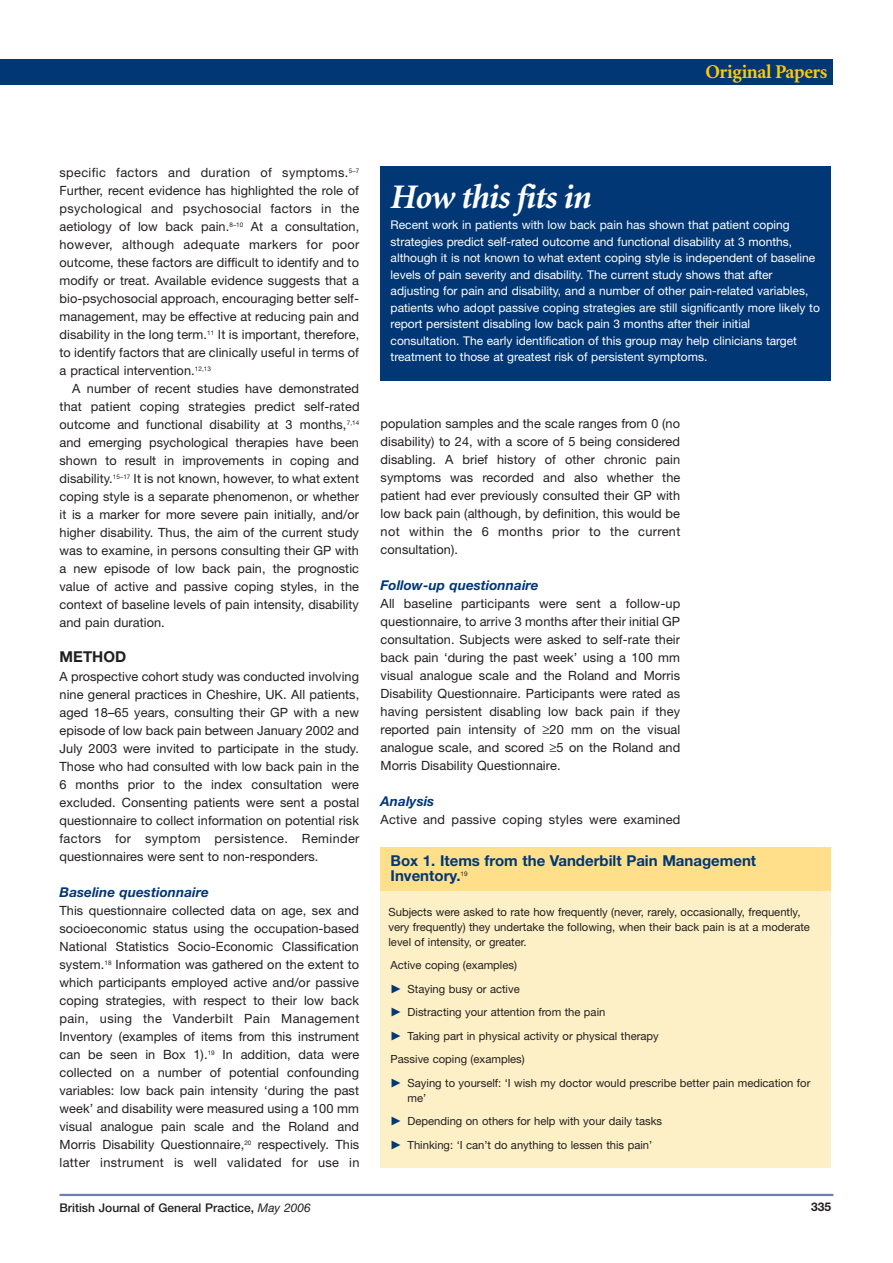
<style>
.page{position:relative;width:893px;height:1263px;background:#fff}
.page>*{position:absolute;margin:0;border:0;box-sizing:border-box;transform-origin:0 0}
.t1{font:italic 700 34.5px "Minion";letter-spacing:-.03em;color:#fff}
.t2{font:700 19.5px "Minion";letter-spacing:-.02em;color:#feca0a}
.t3{font:700 15px/15px "Helvetica Neue";color:#013775}
.t4{font:700 15px "Helvetica Neue";letter-spacing:.005em;color:#231f20}
.t5{font:italic 700 13.5px "Helvetica Neue";letter-spacing:.005em;color:#013775}
.t6{font:12.75px/18px "Helvetica Neue";letter-spacing:.005em;color:#231f20;text-align:justify}
.t7{font:12px/16.5px "Helvetica Neue";color:#fff}
.t8{font:500 12px "Helvetica Neue";color:#231f20}
.t9{font:700 12px "Helvetica Neue";color:#231f20}
.t10{font:11.25px/15px "Helvetica Neue";color:#231f20}
.t11{font:6.3px "Helvetica Neue";color:#231f20}
.s1{font-weight:400;font-style:italic}
</style>
<div class="page">
<hr style="left:60px;top:1194px;width:773px;height:2px;background:#6e7fad">
<div style="left:381px;top:167px;width:450px;height:214px;background:#013775"></div>
<div style="left:0;top:60px;width:833px;height:25px;background:#013775"></div>
<div style="left:381px;top:848px;width:450px;height:319px;background:#fef0c6"></div>
<div style="left:381px;top:848px;width:450px;height:43px;background:#ffdf89"></div>
<h2 class="t2" style="left:705px;top:64px;width:124px">Original Papers</h2>
<p class="t6" style="left:60px;top:165px;width:301px">specific factors and duration of symptoms.<sup>5–7<br></sup>Further, recent evidence has highlighted the role of psychological and psychosocial factors in the aetiology of low back pain.<sup>8–10</sup> At a consultation, however, although adequate markers for poor outcome, these factors are difficult to identify and to modify or treat. Available evidence suggests that a bio-psychosocial approach, encouraging better self&shy;management, may be effective at reducing pain and disability in the long term.<sup>11</sup> It is important, therefore, to identify factors that are clinically useful in terms of a practical intervention.<sup>12,13</sup></p>
<p class="t6" style="left:60px;top:381px;width:302px;text-indent:13px">A number of recent studies have demonstrated that patient coping strategies predict self-rated outcome and functional disability at 3 months,<sup>7,14 </sup>and emerging psychological therapies have been shown to result in improvements in coping and disability.<sup>15–17</sup> It is not known, however, to what extent coping style is a separate phenomenon, or whether it is a marker for more severe pain initially, and/or higher disability. Thus, the aim of the current study was to examine, in persons consulting their GP with a new episode of low back pain, the prognostic value of active and passive coping styles, in the context of baseline levels of pain intensity, disability and pain duration.</p>
<p class="t4" style="left:60px;top:651px;width:68px">METHOD</p>
<p class="t6" style="left:60px;top:669px;width:301px">A prospective cohort study was conducted involving nine general practices in Cheshire, UK. All patients, aged 18–65 years, consulting their GP with a new episode of low back pain between January 2002 and July 2003 were invited to participate in the study.<br>Those who had consulted with low back pain in the 6 months prior to the index consultation were excluded. Consenting patients were sent a postal questionnaire to collect information on potential risk factors for symptom persistence. Reminder questionnaires were sent to non-responders.</p>
<p class="t5" style="left:60px;top:887px;width:151px">Baseline questionnaire</p>
<p class="t6" style="left:60px;top:903px;width:301px">This questionnaire collected data on age, sex and socioeconomic status using the occupation-based National Statistics Socio-Economic Classification system.<sup>18</sup> Information was gathered on the extent to which participants employed active and/or passive coping strategies, with respect to their low back pain, using the Vanderbilt Pain Management Inventory (examples of items from this instrument can be seen in Box 1).<sup>19</sup> In addition, data were collected on a number of potential confounding variables: low back pain intensity ‘during the past week’ and disability were measured using a 100 mm visual analogue pain scale and the Roland and Morris Disability Questionnaire,<sup>20</sup> respectively. This latter instrument is well validated for use in</p>
<p class="t8" style="left:60px;top:1203px;width:253px">British Journal of General Practice, <span class="s1">May 2006</span></p>
<h1 class="t1" style="left:391px;top:184px;width:203px">How this fits in</h1>
<p class="t7" style="left:391px;top:218px;width:431px">Recent work in patients with low back pain has shown that patient coping strategies predict self-rated outcome and functional disability at 3 months, although it is not known to what extent coping style is independent of baseline levels of pain severity and disability. The current study shows that after adjusting for pain and disability, and a number of other pain-related variables, patients who adopt passive coping strategies are still significantly more likely to report persistent disabling low back pain 3 months after their initial consultation. The early identification of this group may help clinicians target treatment to those at greatest risk of persistent symptoms.</p>
<p class="t6" style="left:381px;top:416px;width:301px">population samples and the scale ranges from 0 (no disability) to 24, with a score of 5 being considered disabling. A brief history of other chronic pain symptoms was recorded and also whether the patient had ever previously consulted their GP with low back pain (although, by definition, this would be not within the 6 months prior to the current consultation).</p>
<p class="t5" style="left:381px;top:580px;width:160px">Follow-up questionnaire</p>
<p class="t6" style="left:381px;top:596px;width:301px">All baseline participants were sent a follow-up questionnaire, to arrive 3 months after their initial GP consultation. Subjects were asked to self-rate their back pain ‘during the past week’ using a 100 mm visual analogue scale and the Roland and Morris Disability Questionnaire. Participants were rated as having persistent disabling low back pain if they reported pain intensity of ≥20 mm on the visual analogue scale, and scored ≥5 on the Roland and Morris Disability Questionnaire.</p>
<p class="t5" style="left:381px;top:796px;width:55px">Analysis</p>
<p class="t6" style="left:381px;top:812px;width:301px">Active and passive coping styles were examined</p>
<p class="t3" style="left:391px;top:854px;width:367px">Box 1. Items from the Vanderbilt Pain Management<br>Inventory.</p>
<p class="t11" style="left:461px;top:872px;width:9px">19</p>
<p class="t10" style="left:388px;top:905px;width:423px">Subjects were asked to rate how frequently (never, rarely, occasionally, frequently, very frequently) they undertake the following, when their back pain is at a moderate level of intensity, or greater.</p>
<p class="t10" style="left:391px;top:959px;width:128px">Active coping (examples)</p>
<p class="t10" style="left:408px;top:982px;width:114px">Staying busy or active</p>
<p class="t10" style="left:408px;top:1006px;width:199px">Distracting your attention from the pain</p>
<p class="t10" style="left:408px;top:1029px;width:253px">Taking part in physical activity or physical therapy</p>
<p class="t10" style="left:391px;top:1053px;width:136px">Passive coping (examples)</p>
<p class="t10" style="left:408px;top:1076px;width:404px">Saying to yourself: ‘I wish my doctor would prescribe better pain medication for</p>
<p class="t10" style="left:408px;top:1087px;width:256px;line-height:23.5px">me’<br>Depending on others for help with your daily tasks<br>Thinking: ‘I can’t do anything to lessen this pain’</p>
<p class="t9" style="left:811px;top:1202px;width:22px">335</p>
</div>
